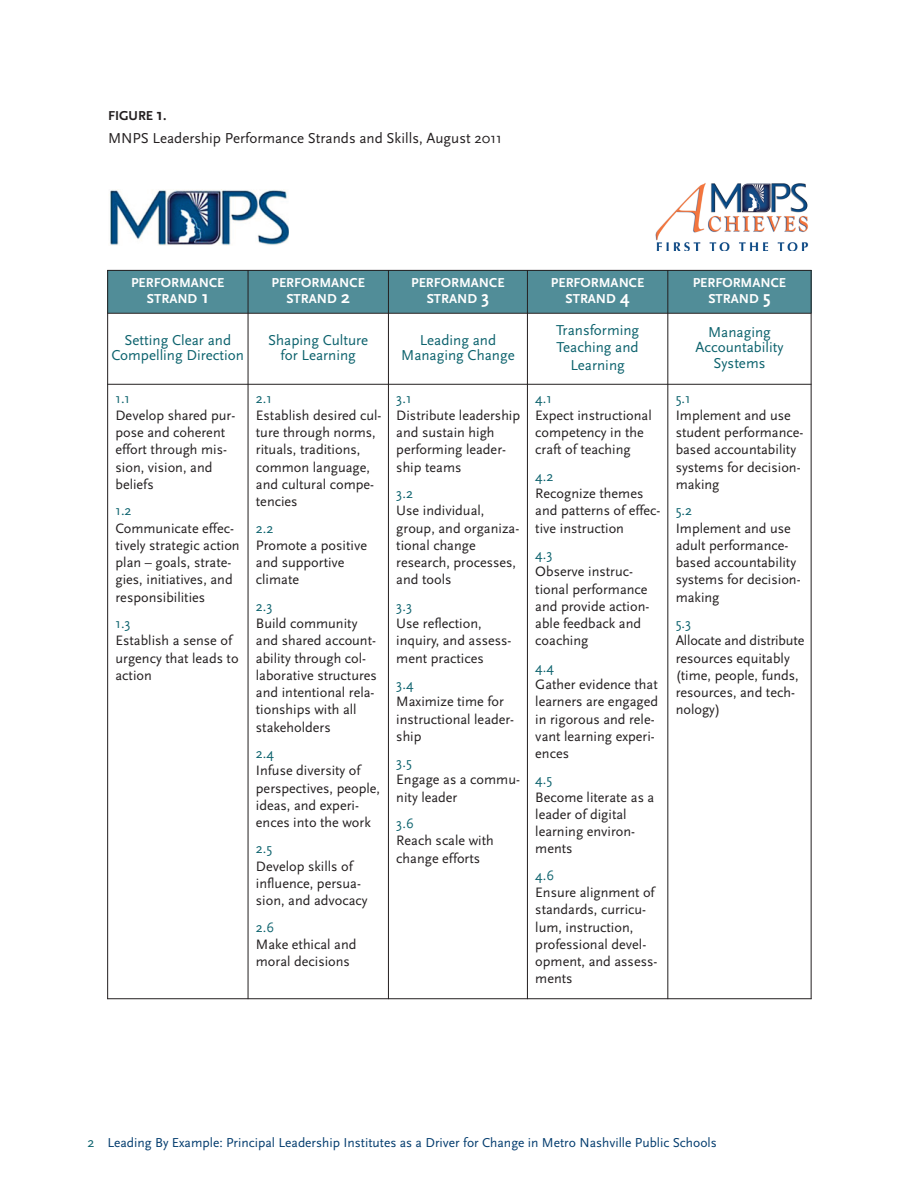
<style>
.page{position:relative;width:918px;height:1188px;background:#fff}
.page>*{position:absolute;margin:0;border:0;box-sizing:border-box;transform-origin:0 0}
.t1{font:15px/15.8px "Scala Sans";color:#0c626d;text-align:center}
.t2{font:15px "Scala Sans";color:#231f20}
.t3{font:14.25px/17.2px "Scala Sans";color:#231f20}
.t4{font:14.25px "Scala Sans";color:#0c626d}
.t5{font:13.5px "Scala Sans";color:#033c6e}
.t6{font:700 13.5px/15.8px "Scala Sans";color:#fff;text-align:center}
.t7{font:700 13.5px "Scala Sans";color:#231f20}
.s1{font-size:16.5px}
.s2{font-size:18px}
.s3{font-size:14.25px;color:#0c626d}
</style>
<div class="page">
<img style="left:655px;top:183px;width:154px;height:68px">
<img style="left:110px;top:189px;width:179px;height:56px">
<div style="left:107px;top:270px;width:141px;height:43px;background:#518d98"></div>
<div style="left:248px;top:270px;width:140px;height:43px;background:#518d98"></div>
<div style="left:388px;top:270px;width:139px;height:43px;background:#518d98"></div>
<div style="left:527px;top:270px;width:141px;height:43px;background:#518d98"></div>
<div style="left:668px;top:270px;width:144px;height:43px;background:#518d98"></div>
<hr style="left:107px;top:270px;width:1px;height:729px;background:#231f20">
<hr style="left:248px;top:270px;width:1px;height:729px;background:#231f20">
<hr style="left:388px;top:270px;width:1px;height:729px;background:#231f20">
<hr style="left:527px;top:270px;width:1px;height:729px;background:#231f20">
<hr style="left:667px;top:270px;width:1px;height:729px;background:#231f20">
<hr style="left:811px;top:270px;width:1px;height:729px;background:#231f20">
<hr style="left:107px;top:270px;width:705px;height:1px;background:#231f20">
<hr style="left:107px;top:313px;width:705px;height:1px;background:#231f20">
<hr style="left:107px;top:384px;width:705px;height:1px;background:#231f20">
<hr style="left:107px;top:998px;width:705px;height:1px;background:#231f20">
<p class="t7" style="left:108px;top:110px;width:60px">FIGURE <span class="s1">1</span>.</p>
<p class="t2" style="left:108px;top:132px;width:396px">MNPS Leadership Performance Strands and Skills, August 2011</p>
<p class="t6" style="left:131px;top:276px;width:95px">PERFORMANCE<br>STRAND <span class="s2">1</span></p>
<p class="t6" style="left:272px;top:276px;width:95px">PERFORMANCE<br>STRAND <span class="s2">2</span></p>
<p class="t6" style="left:411px;top:276px;width:95px">PERFORMANCE<br>STRAND <span class="s2">3</span></p>
<p class="t6" style="left:551px;top:276px;width:95px">PERFORMANCE<br>STRAND <span class="s2">4</span></p>
<p class="t6" style="left:693px;top:276px;width:95px">PERFORMANCE<br>STRAND <span class="s2">5</span></p>
<p class="t1" style="left:112px;top:333px;width:134px">Setting Clear and<br>Compelling Direction</p>
<p class="t1" style="left:268px;top:333px;width:102px">Shaping Culture for Learning</p>
<p class="t1" style="left:401px;top:333px;width:115px">Leading and<br>Managing Change</p>
<p class="t1" style="left:556px;top:323px;width:85px;line-height:17.2px">Transforming<br>Teaching and<br>Learning</p>
<p class="t1" style="left:696px;top:325px;width:89px">Managing<br>Accountability<br>Systems</p>
<p class="t4" style="left:116px;top:392px;width:16px">1.1</p>
<p class="t3" style="left:116px;top:408px;width:121px">Develop shared pur&shy;pose and coherent effort through mis&shy;sion, vision, and beliefs</p>
<p class="t4" style="left:116px;top:505px;width:18px">1.2</p>
<p class="t3" style="left:116px;top:521px;width:126px">Communicate effec&shy;tively strategic action plan – goals, strate&shy;gies, initiatives, and responsibilities</p>
<p class="t4" style="left:116px;top:618px;width:17px">1.3</p>
<p class="t3" style="left:116px;top:633px;width:125px">Establish a sense of urgency that leads to action</p>
<p class="t4" style="left:396px;top:392px;width:17px">3.1</p>
<p class="t3" style="left:396px;top:408px;width:125px">Distribute leadership and sustain high performing leader&shy;ship teams</p>
<p class="t4" style="left:396px;top:488px;width:18px">3.2</p>
<p class="t3" style="left:396px;top:503px;width:124px">Use individual, group, and organiza&shy;tional change research, processes, and tools</p>
<p class="t4" style="left:396px;top:600px;width:17px">3.3</p>
<p class="t3" style="left:396px;top:616px;width:117px">Use reflection, inquiry, and assess&shy;ment practices</p>
<p class="t4" style="left:396px;top:679px;width:19px">3.4</p>
<p class="t3" style="left:396px;top:694px;width:119px">Maximize time for instructional leader&shy;ship</p>
<p class="t4" style="left:396px;top:757px;width:17px">3.5</p>
<p class="t3" style="left:396px;top:772px;width:125px">Engage as a commu&shy;nity leader</p>
<p class="t4" style="left:396px;top:818px;width:19px">3.6</p>
<p class="t3" style="left:396px;top:833px;width:99px">Reach scale with change efforts</p>
<p class="t4" style="left:256px;top:392px;width:18px">2.1</p>
<p class="t3" style="left:256px;top:408px;width:127px">Establish desired cul&shy;ture through norms, rituals, traditions, common language, and cultural compe&shy;tencies</p>
<p class="t4" style="left:256px;top:522px;width:19px">2.2</p>
<p class="t3" style="left:256px;top:538px;width:113px">Promote a positive and supportive climate</p>
<p class="t4" style="left:256px;top:600px;width:18px">2.3</p>
<p class="t3" style="left:256px;top:616px;width:122px">Build community and shared account&shy;ability through col&shy;laborative structures and intentional rela&shy;tionships with all stakeholders</p>
<p class="t4" style="left:256px;top:748px;width:20px">2.4</p>
<p class="t3" style="left:256px;top:763px;width:126px">Infuse diversity of perspectives, people, ideas, and experi&shy;ences into the work</p>
<p class="t4" style="left:256px;top:843px;width:18px">2.5</p>
<p class="t3" style="left:256px;top:859px;width:113px">Develop skills of influence, persua&shy;sion, and advocacy</p>
<p class="t4" style="left:256px;top:921px;width:20px">2.6</p>
<p class="t3" style="left:256px;top:937px;width:102px">Make ethical and moral decisions</p>
<p class="t4" style="left:535px;top:392px;width:18px">4.1</p>
<p class="t3" style="left:535px;top:408px;width:118px">Expect instructional competency in the craft of teaching</p>
<p class="t4" style="left:535px;top:471px;width:20px">4.2</p>
<p class="t3" style="left:535px;top:486px;width:127px">Recognize themes and patterns of effec&shy;tive instruction</p>
<p class="t4" style="left:535px;top:549px;width:19px">4.3</p>
<p class="t3" style="left:535px;top:564px;width:116px">Observe instruc&shy;tional performance and provide action&shy;able feedback and coaching</p>
<p class="t4" style="left:535px;top:661px;width:20px">4.4</p>
<p class="t3" style="left:535px;top:677px;width:124px">Gather evidence that learners are engaged in rigorous and rele&shy;vant learning experi&shy;ences</p>
<p class="t4" style="left:535px;top:774px;width:18px">4.5</p>
<p class="t3" style="left:535px;top:790px;width:121px">Become literate as a leader of digital learning environ&shy;ments</p>
<p class="t4" style="left:535px;top:869px;width:20px">4.6</p>
<p class="t3" style="left:535px;top:885px;width:124px">Ensure alignment of standards, curricu&shy;lum, instruction, professional devel&shy;opment, and assess&shy;ments</p>
<p class="t4" style="left:676px;top:392px;width:17px">5.1</p>
<p class="t3" style="left:676px;top:408px;width:129px">Implement and use student performance&shy;based accountability systems for decision&shy;making</p>
<p class="t4" style="left:676px;top:505px;width:18px">5.2</p>
<p class="t3" style="left:676px;top:521px;width:126px">Implement and use adult performance&shy;based accountability systems for decision&shy;making</p>
<p class="t4" style="left:676px;top:618px;width:17px">5.3</p>
<p class="t3" style="left:676px;top:633px;width:130px">Allocate and distribute resources equitably (time, people, funds, resources, and tech&shy;nology)</p>
<p class="t5" style="left:87px;top:1137px;width:631px"><span class="s3">2</span> Leading By Example: Principal Leadership Institutes as a Driver for Change in Metro Nashville Public Schools</p>
</div>
